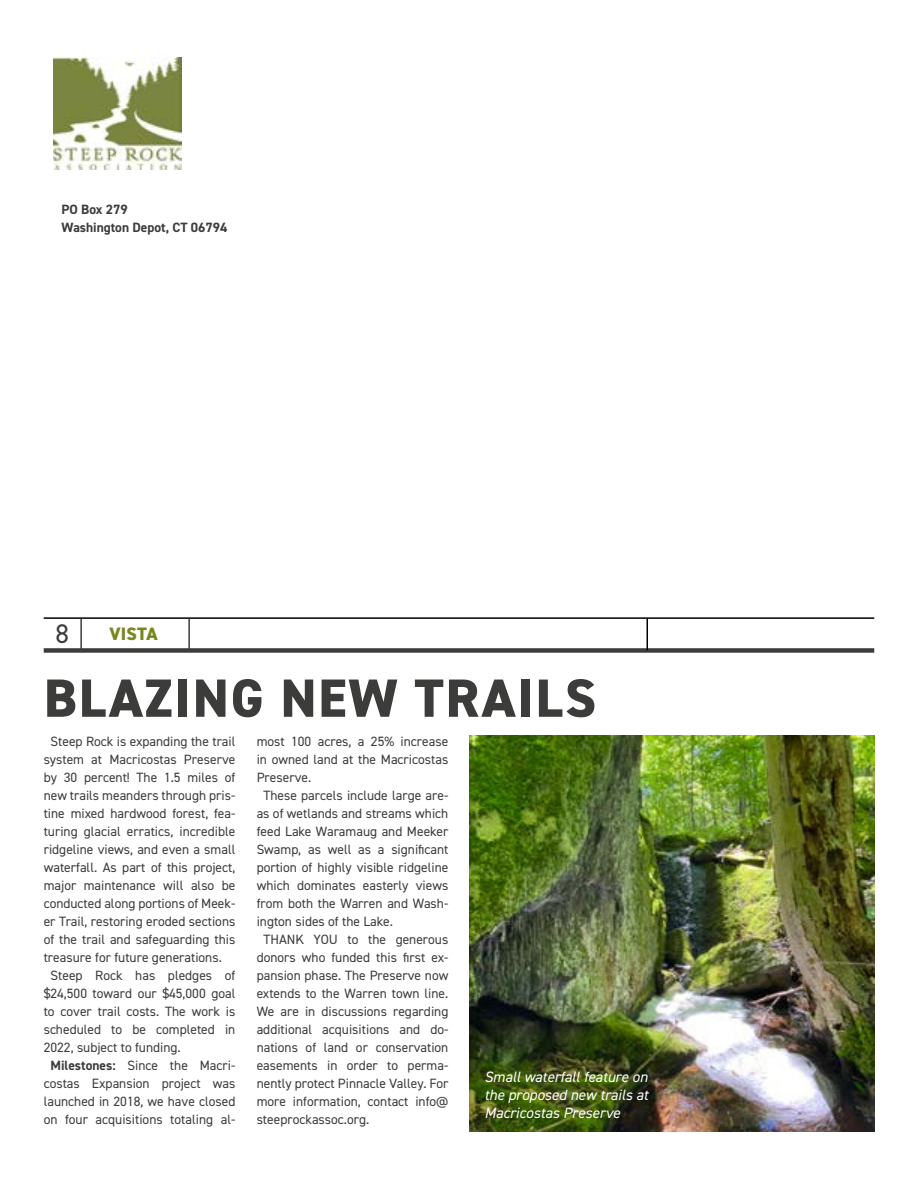
<style>
.page{position:relative;width:918px;height:1188px;background:#fff}
.page>*{position:absolute;margin:0;border:0;box-sizing:border-box;transform-origin:0 0}
.t1{font:800 54px "DIN2014";letter-spacing:.035em;color:#3c3c3b}
.t2{font:27px "DIN2014";color:#3c3c3b}
.t3{font:800 18px "DIN2014";letter-spacing:.01em;color:#76881d}
.t4{font:italic 15px/18px "DIN2014";color:#fff;text-align:justify}
.t5{font:13.5px "DIN2014";color:#3c3c3b}
.t6{font:700 13.5px/18px "DIN2014";color:#3c3c3b}
.s1{font-weight:700}
</style>
<div class="page">
<img style="left:54px;top:58px;width:128px;height:112px">
<div style="left:44px;top:648px;width:830px;height:5px;background:#3c3c3b"></div>
<hr style="left:44px;top:617px;width:830px;height:2px;background:#000">
<hr style="left:646px;top:619px;width:2px;height:31px;background:#000">
<img style="left:470px;top:735px;width:404px;height:397px">
<hr style="left:80px;top:619px;width:2px;height:31px;background:#3c3c3b">
<hr style="left:188px;top:619px;width:2px;height:31px;background:#3c3c3b">
<p class="t6" style="left:62px;top:200px;width:167px">PO Box 279<br>Washington Depot, CT 06794</p>
<h2 class="t2" style="left:55px;top:617px;width:15px">8</h2>
<h3 class="t3" style="left:110px;top:622px;width:50px">VISTA</h3>
<h1 class="t1" style="left:44px;top:662px;width:554px">BLAZING NEW TRAILS</h1>
<p class="t5" style="left:50px;top:733px;width:186px">Steep Rock is expanding the trail</p>
<p class="t5" style="left:44px;top:751px;width:193px">system at Macricostas Preserve</p>
<p class="t5" style="left:44px;top:769px;width:193px">by 30 percent! The 1.5 miles of</p>
<p class="t5" style="left:44px;top:787px;width:193px">new trails meanders through pris-</p>
<p class="t5" style="left:44px;top:805px;width:193px">tine mixed hardwood forest, fea-</p>
<p class="t5" style="left:44px;top:823px;width:193px">turing glacial erratics, incredible</p>
<p class="t5" style="left:44px;top:841px;width:193px">ridgeline views, and even a small</p>
<p class="t5" style="left:44px;top:859px;width:193px">waterfall. As part of this project,</p>
<p class="t5" style="left:44px;top:877px;width:193px">major maintenance will also be</p>
<p class="t5" style="left:44px;top:895px;width:193px">conducted along portions of Meek-</p>
<p class="t5" style="left:44px;top:913px;width:193px">er Trail, restoring eroded sections</p>
<p class="t5" style="left:44px;top:931px;width:193px">of the trail and safeguarding this</p>
<p class="t5" style="left:44px;top:949px;width:180px">treasure for future generations.</p>
<p class="t5" style="left:50px;top:967px;width:186px">Steep Rock has pledges of</p>
<p class="t5" style="left:44px;top:985px;width:193px">$24,500 toward our $45,000 goal</p>
<p class="t5" style="left:44px;top:1003px;width:193px">to cover trail costs. The work is</p>
<p class="t5" style="left:44px;top:1021px;width:193px">scheduled to be completed in</p>
<p class="t5" style="left:44px;top:1039px;width:139px">2022, subject to funding.</p>
<p class="t5" style="left:50px;top:1057px;width:186px"><span class="s1">Milestones:</span> Since the Macri-</p>
<p class="t5" style="left:44px;top:1075px;width:193px">costas Expansion project was</p>
<p class="t5" style="left:44px;top:1093px;width:193px">launched in 2018, we have closed</p>
<p class="t5" style="left:44px;top:1111px;width:193px">on four acquisitions totaling al-</p>
<p class="t5" style="left:257px;top:733px;width:193px">most 100 acres, a 25% increase</p>
<p class="t5" style="left:257px;top:751px;width:193px">in owned land at the Macricostas</p>
<p class="t5" style="left:257px;top:769px;width:56px">Preserve.</p>
<p class="t5" style="left:263px;top:787px;width:186px">These parcels include large are-</p>
<p class="t5" style="left:257px;top:805px;width:193px">as of wetlands and streams which</p>
<p class="t5" style="left:257px;top:823px;width:193px">feed Lake Waramaug and Meeker</p>
<p class="t5" style="left:257px;top:841px;width:193px">Swamp, as well as a significant</p>
<p class="t5" style="left:257px;top:859px;width:193px">portion of highly visible ridgeline</p>
<p class="t5" style="left:257px;top:877px;width:193px">which dominates easterly views</p>
<p class="t5" style="left:257px;top:895px;width:193px">from both the Warren and Wash-</p>
<p class="t5" style="left:257px;top:913px;width:138px">ington sides of the Lake.</p>
<p class="t5" style="left:263px;top:930px;width:186px">THANK YOU to the generous</p>
<p class="t5" style="left:257px;top:948px;width:193px">donors who funded this first ex-</p>
<p class="t5" style="left:257px;top:966px;width:193px">pansion phase. The Preserve now</p>
<p class="t5" style="left:257px;top:984px;width:193px">extends to the Warren town line.</p>
<p class="t5" style="left:257px;top:1002px;width:193px">We are in discussions regarding</p>
<p class="t5" style="left:257px;top:1020px;width:193px">additional acquisitions and do-</p>
<p class="t5" style="left:257px;top:1038px;width:193px">nations of land or conservation</p>
<p class="t5" style="left:257px;top:1056px;width:193px">easements in order to perma-</p>
<p class="t5" style="left:257px;top:1074px;width:193px">nently protect Pinnacle Valley. For</p>
<p class="t5" style="left:257px;top:1092px;width:193px">more information, contact info@</p>
<p class="t5" style="left:257px;top:1110px;width:114px">steeprockassoc.org.</p>
<p class="t4" style="left:484px;top:1067px;width:165px">Small waterfall feature on the proposed new trails at Macricostas Preserve</p>
</div>
